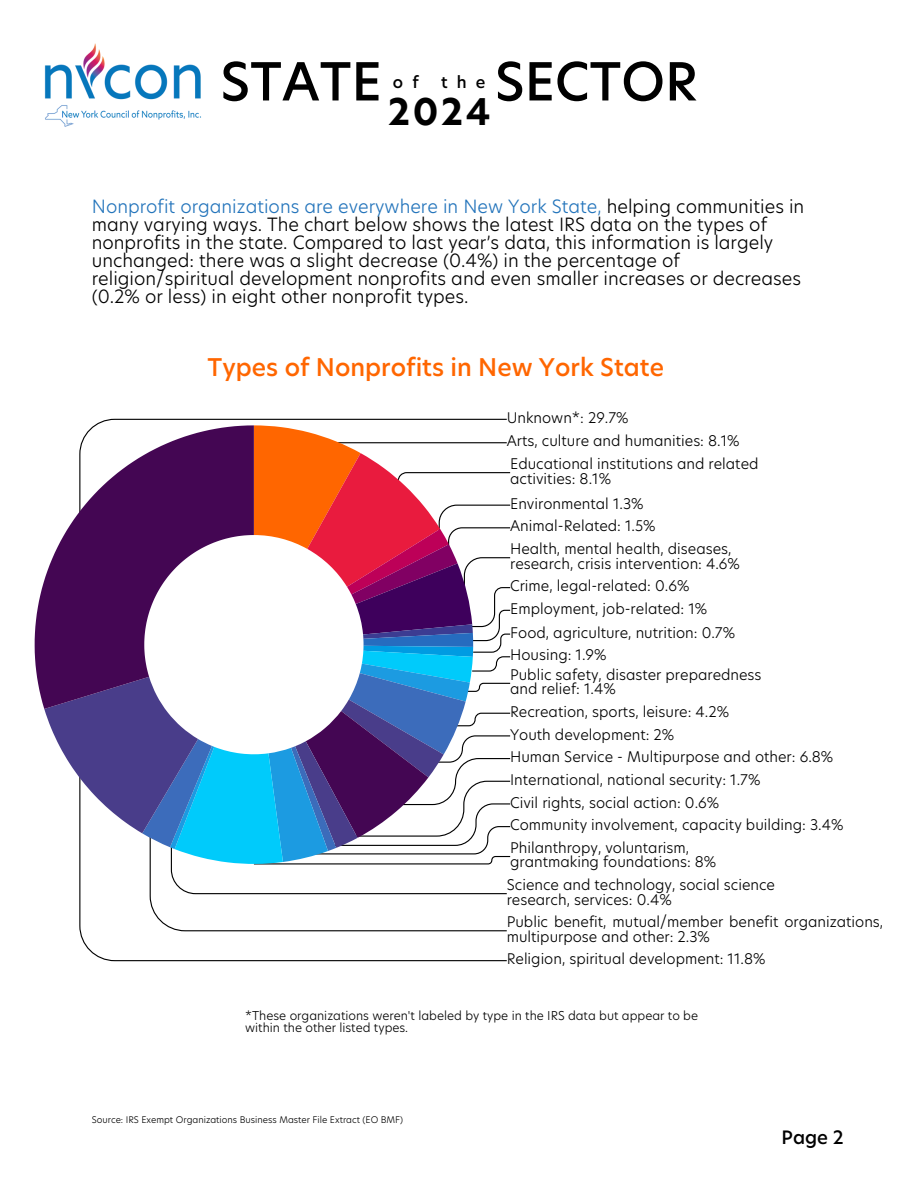
<style>
.page{position:relative;width:918px;height:1188px;background:#fff}
.page>*{position:absolute;margin:0;border:0;box-sizing:border-box;transform-origin:0 0}
.t1{font:500 51.45px "Hero New";color:#000}
.t2{font:700 36px "Hero New";color:#000}
.t3{font:500 24px "Hero New";color:#f60}
.t4{font:500 18.15px "Hero New";color:#000}
.t5{font:300 18px/18px "Hero New";color:#000}
.t6{font:500 16.05px "Hero New";color:#000}
.t7{font:300 14.4px/14.4px "Hero New";color:#000}
.t8{font:300 12px/12px "Hero New";color:#000}
.t9{font:300 9px "Hero New";color:#000}
.s1{color:#2374bb}
</style>
<div class="page">
<img style="left:44px;top:43px;width:157px;height:84px">
<svg style="left:95px;top:418px;width:412px;height:7px"></svg>
<svg style="left:80px;top:932px;width:427px;height:30px"></svg>
<svg style="left:44px;top:425px;width:467px;height:507px"></svg>
<svg style="left:35px;top:425px;width:219px;height:284px;fill:#440653"></svg>
<h1 class="t1" style="left:220px;top:46px;width:163px">STATE</h1>
<h3 class="t6" style="left:393px;top:71px;width:27px">o f</h3>
<h3 class="t6" style="left:441px;top:71px;width:46px">the</h3>
<h2 class="t2" style="left:388px;top:87px;width:104px">2024</h2>
<h5 class="t1" style="left:495px;top:46px;width:204px">SECTOR</h5>
<h4 class="t5" style="left:92px;top:197px;width:714px"><span class="s1">Nonprofit organizations are everywhere in New York State,</span> helping communities in many varying ways. The chart below shows the latest IRS data on the types of nonprofits in the state. Compared to last year’s data, this information is largely unchanged: there was a slight decrease (0.4%) in the percentage of religion/spiritual development nonprofits and even smaller increases or decreases (0.2% or less) in eight other nonprofit types.</h4>
<h1 class="t3" style="left:208px;top:351px;width:458px">Types of Nonprofits in New York State</h1>
<p class="t7" style="left:507px;top:411px;width:123px">Unknown*: 29.7%</p>
<p class="t7" style="left:507px;top:434px;width:234px">Arts, culture and humanities: 8.1%</p>
<p class="t7" style="left:510px;top:457px;width:250px">Educational institutions and related activities: 8.1%</p>
<p class="t7" style="left:510px;top:496px;width:135px">Environmental 1.3%</p>
<p class="t7" style="left:510px;top:519px;width:147px">Animal-Related: 1.5%</p>
<p class="t7" style="left:510px;top:542px;width:231px">Health, mental health, diseases, research, crisis intervention: 4.6%</p>
<p class="t7" style="left:510px;top:579px;width:181px">Crime, legal-related: 0.6%</p>
<p class="t7" style="left:510px;top:602px;width:199px">Employment, job-related: 1%</p>
<p class="t7" style="left:510px;top:625px;width:226px">Food, agriculture, nutrition: 0.7%</p>
<p class="t7" style="left:510px;top:648px;width:98px">Housing: 1.9%</p>
<p class="t7" style="left:510px;top:667px;width:253px">Public safety, disaster preparedness</p>
<p class="t7" style="left:510px;top:682px;width:107px">and relief: 1.4%</p>
<p class="t7" style="left:510px;top:705px;width:221px">Recreation, sports, leisure: 4.2%</p>
<p class="t7" style="left:510px;top:727px;width:166px">Youth development: 2%</p>
<p class="t7" style="left:510px;top:773px;width:252px">International, national security: 1.7%</p>
<p class="t7" style="left:510px;top:795px;width:211px">Civil rights, social action: 0.6%</p>
<p class="t7" style="left:510px;top:750px;width:325px">Human Service - Multipurpose and other: 6.8%</p>
<p class="t7" style="left:510px;top:818px;width:335px">Community involvement, capacity building: 3.4%</p>
<p class="t7" style="left:510px;top:841px;width:208px">Philanthropy, voluntarism, grantmaking foundations: 8%</p>
<p class="t7" style="left:507px;top:878px;width:270px">Science and technology, social science research, services: 0.4%</p>
<p class="t7" style="left:507px;top:915px;width:378px">Public benefit, mutual/member benefit organizations, multipurpose and other: 2.3%</p>
<p class="t7" style="left:507px;top:952px;width:260px">Religion, spiritual development: 11.8%</p>
<p class="t8" style="left:245px;top:1010px;width:454px">*These organizations weren't labeled by type in the IRS data but appear to be within the other listed types.</p>
<p class="t9" style="left:92px;top:1113px;width:313px">Source: IRS Exempt Organizations Business Master File Extract (EO BMF)</p>
<h6 class="t4" style="left:782px;top:1125px;width:64px">Page 2</h6>
</div>
